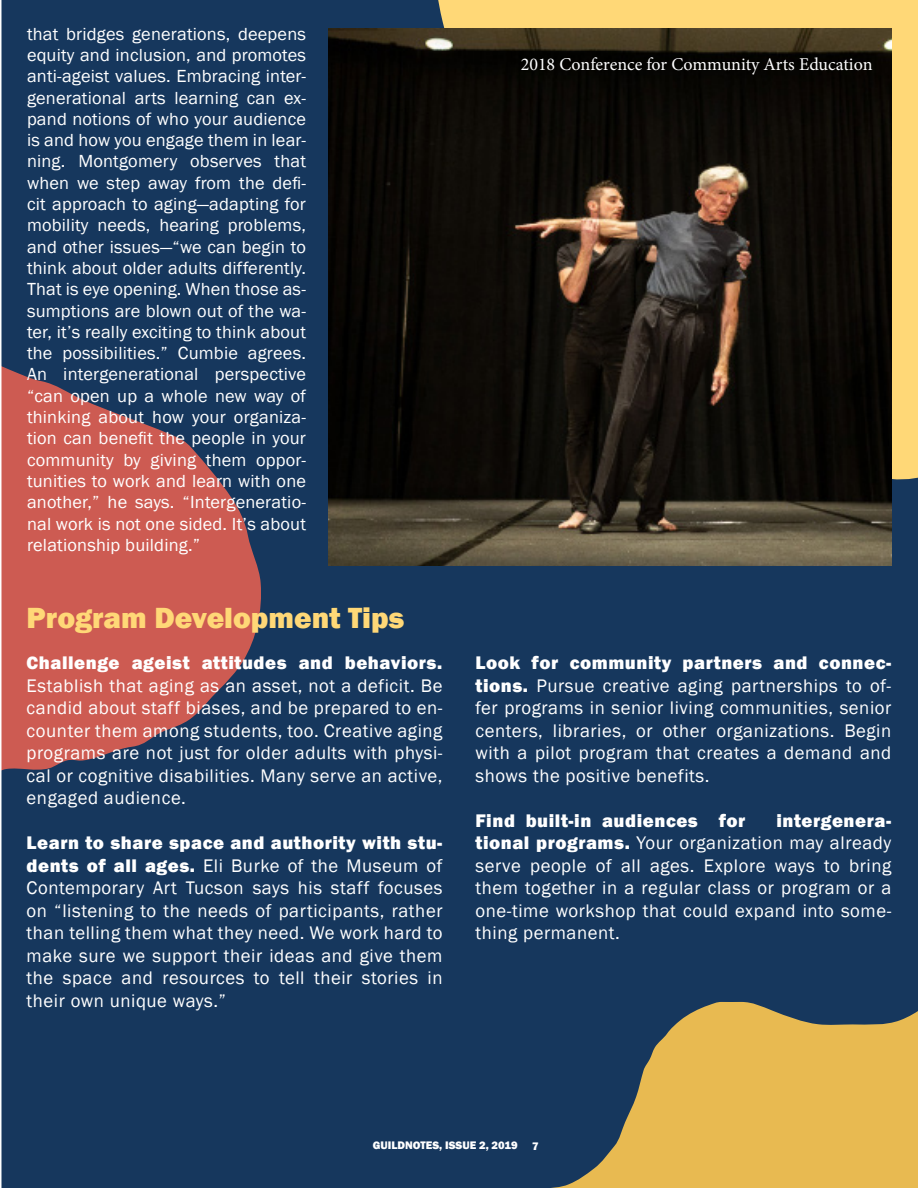
<style>
.page{position:relative;width:918px;height:1188px;background:#fff}
.page>*{position:absolute;margin:0;border:0;box-sizing:border-box;transform-origin:0 0}
.t1{font:800 30px "Franklin Gothic";color:#ffd877}
.t2{font:18.75px/22.5px "Franklin Gothic";letter-spacing:.03em;color:#fff;text-align:justify}
.t3{font:800 18.75px "Franklin Gothic";letter-spacing:.03em;color:#fff}
.t4{font:18px/21.3px "Franklin Gothic";letter-spacing:.01em;color:#fff;text-align:justify}
.t5{font:18px "Minion Pro";color:#fff}
.t6{font:800 11.25px "Franklin Gothic";color:#fff}
.s1{font-weight:800}
</style>
<div class="page">
<div style="left:0;top:0;width:19px;height:1188px;background:#16375d"></div>
<div style="left:3px;top:0;width:915px;height:1188px;background:#16375d"></div>
<svg style="left:551px;top:1001px;width:367px;height:187px;fill:#e8ba51"></svg>
<div style="left:438px;top:0;width:480px;height:480px;background:#ffd877"></div>
<svg style="left:2px;top:366px;width:259px;height:404px;fill:#cd5b52"></svg>
<img style="left:328px;top:28px;width:564px;height:537px">
<hr style="left:0;top:0;width:2px;height:1188px;background:#fff">
<p class="t4" style="left:27px;top:23px;width:281px">that bridges generations, deepens equity and inclusion, and promotes anti-ageist values. Embracing inter&shy;generational arts learning can ex&shy;pand notions of who your audience is and how you engage them in lear&shy;ning. Montgomery observes that when we step away from the defi&shy;cit approach to aging—adapting for mobility needs, hearing problems, and other issues—“we can begin to think about older adults differently.<br>That is eye opening. When those as&shy;sumptions are blown out of the wa&shy;ter, it’s really exciting to think about the possibilities.” Cumbie agrees.<br>An intergenerational perspective “can open up a whole new way of thinking about how your organiza&shy;tion can benefit the people in your community by giving them oppor&shy;tunities to work and learn with one another,” he says. “Intergeneratio&shy;nal work is not one sided. It’s about relationship building.”</p>
<h1 class="t1" style="left:27px;top:599px;width:379px">Program Development Tips</h1>
<p class="t3" style="left:27px;top:651px;width:417px">Challenge ageist attitudes and behaviors.</p>
<p class="t2" style="left:27px;top:675px;width:417px">Establish that aging as an asset, not a deficit. Be candid about staff biases, and be prepared to en&shy;counter them among students, too. Creative aging programs are not just for older adults with physi&shy;cal or cognitive disabilities. Many serve an active, engaged audience.</p>
<p class="t2" style="left:27px;top:832px;width:417px"><span class="s1">Learn to share space and authority with stu&shy;dents of all ages.</span> Eli Burke of the Museum of Contemporary Art Tucson says his staff focuses on “listening to the needs of participants, rather than telling them what they need. We work hard to make sure we support their ideas and give them the space and resources to tell their stories in their own unique ways.”</p>
<p class="t5" style="left:521px;top:52px;width:353px">2018 Conference for Community Arts Education</p>
<p class="t2" style="left:476px;top:652px;width:417px"><span class="s1">Look for community partners and connec&shy;tions.</span> Pursue creative aging partnerships to of&shy;fer programs in senior living communities, senior centers, libraries, or other organizations. Begin with a pilot program that creates a demand and shows the positive benefits.</p>
<p class="t3" style="left:476px;top:808px;width:271px">Find built-in audiences for</p>
<p class="t2" style="left:476px;top:810px;width:417px;text-indent:301px"><span class="s1">intergenera&shy;tional programs.</span> Your organization may already serve people of all ages. Explore ways to bring them together in a regular class or program or a one-time workshop that could expand into some&shy;thing permanent.</p>
<p class="t6" style="left:373px;top:1138px;width:146px">GUILDNOTES, ISSUE 2, 2019</p>
<p class="t6" style="left:532px;top:1139px;width:8px">7</p>
</div>
